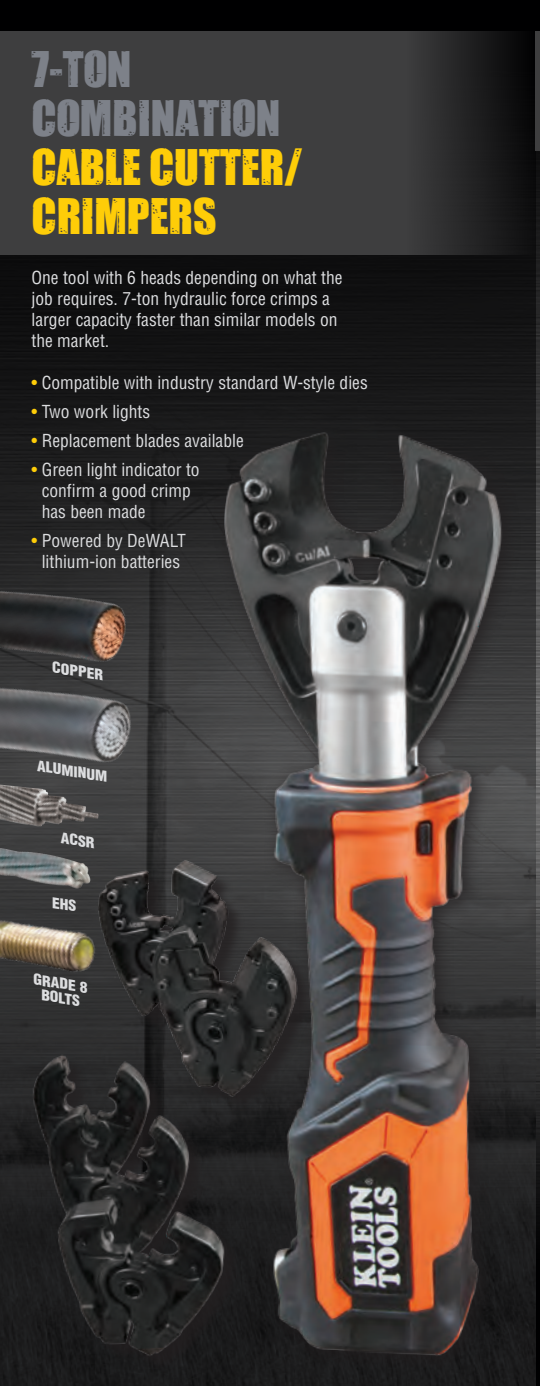
<style>
.page{position:relative;width:540px;height:1386px;background:#fff}
.page>*{position:absolute;margin:0;border:0;box-sizing:border-box;transform-origin:0 0}
.t1{font:45.5px/49px "Impacted 20";color:#fecd08}
.t2{font:45.5px/49px "Impacted 20";color:#7d8189}
.t3{font:condensed 17.5px/21px "Helvetica LT Std";color:#dcdddf}
.t4{font:italic 900 condensed 14.35px/14.3px "Helvetica LT Std";color:#dcdddf;text-align:center;scale:1.1 1}
.s1{color:#fecd08}
</style>
<div class="page">
<div style="left:0;top:0;width:536px;height:1386px;background:#000001"></div>
<img style="left:536px;top:166px;width:4px;height:242px">
<img style="left:0;top:255px;width:536px;height:1131px">
<img style="left:81px;top:850px;width:91px;height:185px">
<img style="left:27px;top:1035px;width:145px;height:332px">
<img style="left:172px;top:408px;width:368px;height:960px">
<svg style="left:0;top:32px;width:536px;height:223px;fill:#3e3e3f"></svg>
<hr style="left:536px;top:32px;width:4px;height:119px;background:#3e3e3f">
<img style="left:0;top:589px;width:128px;height:81px">
<img style="left:0;top:684px;width:132px;height:83px">
<img style="left:0;top:785px;width:99px;height:42px">
<img style="left:0;top:848px;width:53px;height:3px">
<img style="left:0;top:851px;width:116px;height:162px">
<svg style="left:53px;top:897px;width:23px;height:15px"></svg>
<h1 class="t2" style="left:32px;top:44px;width:251px">7-TON<br>COMBINATION</h1>
<h1 class="t1" style="left:32px;top:142px;width:272px">CABLE CUTTER/<br>CRIMPERS</h1>
<p class="t3" style="left:32px;top:267px;width:313px">One tool with 6 heads depending on what the job requires. 7-ton hydraulic force crimps a larger capacity faster than similar models on the market.</p>
<p class="t3" style="left:32px;top:372px;width:338px"><span class="s1">•</span> Compatible with industry standard W-style dies</p>
<p class="t3" style="left:32px;top:401px;width:120px"><span class="s1">•</span> Two work lights</p>
<p class="t3" style="left:32px;top:430px;width:214px"><span class="s1">•</span> Replacement blades available</p>
<p class="t3" style="left:42px;top:459px;width:159px;text-indent:-10px"><span class="s1">•</span> Green light indicator to confirm a good crimp has been made</p>
<p class="t3" style="left:32px;top:530px;width:156px;text-align:center"><span class="s1">•</span> Powered by DeWALT lithium-ion batteries</p>
<p class="t4" style="left:54px;top:660px;width:49px;rotate:9deg">COPPER</p>
<p class="t4" style="left:39px;top:758px;width:66px;rotate:9deg">ALUMINUM</p>
<p class="t4" style="left:63px;top:831px;width:33px;rotate:9deg">ACSR</p>
<p class="t4" style="left:36px;top:972px;width:51px;rotate:9deg">GRADE 8<br>BOLTS</p>
</div>
